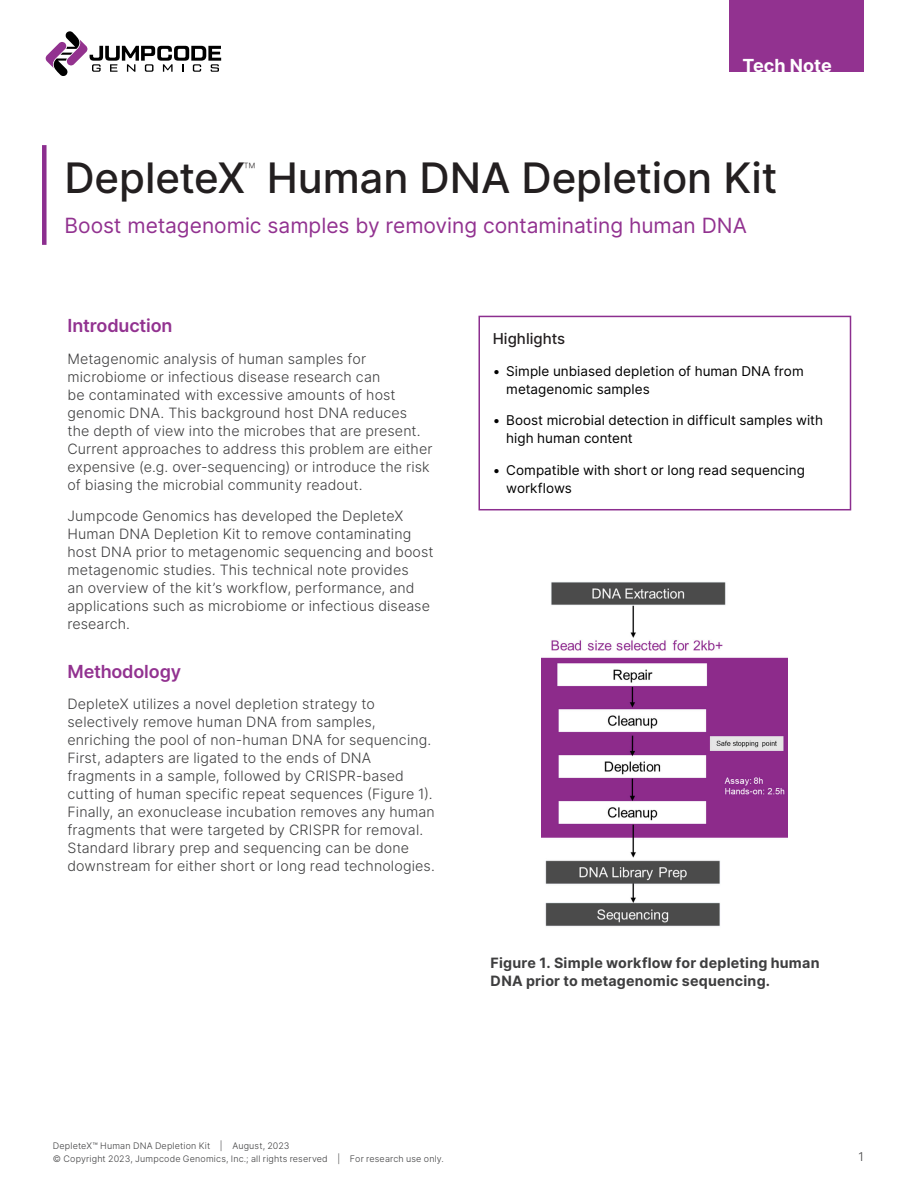
<style>
.page{position:relative;width:918px;height:1188px;background:#fff}
.page>*{position:absolute;margin:0;border:0;box-sizing:border-box;transform-origin:0 0}
.t1{font:500 42px "Inter";letter-spacing:-.005em;color:#231f20}
.t2{font:21px "Inter";color:#923290}
.Heading_1{font:600 18px "Inter";letter-spacing:-.01em;color:#923290}
.t3{font:700 18px "Inter";letter-spacing:-.005em;color:#fff}
.Highlights{font:500 15px "Inter";color:#231f20}
.Body_Text{font:300 14.25px/18px "Inter";letter-spacing:.01em;color:#3e3e3f}
.Body_Text-2{font:700 14.25px/18px "Inter";letter-spacing:.015em;color:#3e3e3f}
.t4{font:13.5px/18px "Inter";letter-spacing:.005em;color:#000}
.t5{font:300 12px "Inter";color:#3e3e3f}
.t6{font:300 9px/13.5px "Inter";letter-spacing:.02em;color:#3e3e3f}
</style>
<div class="page">
<svg style="left:46px;top:31px;width:175px;height:45px"></svg>
<div style="left:729px;top:0;width:135px;height:72px;background:#923290"></div>
<div style="left:42px;top:145px;width:5px;height:100px;background:#8c2e8f"></div>
<div style="left:478px;top:316px;width:373px;height:194px;border:2px solid #8c2e8f"></div>
<img style="left:542px;top:582px;width:246px;height:345px">
<p class="t3" style="left:742px;top:52px;width:91px">Tech Note</p>
<p class="t1" style="left:65px;top:146px;width:714px">DepleteX<sup>™</sup> Human DNA Depletion Kit</p>
<p class="t2" style="left:65px;top:210px;width:684px">Boost metagenomic samples by removing contaminating human DNA</p>
<p class="Heading_1" style="left:68px;top:312px;width:107px">Introduction</p>
<p class="Body_Text" style="left:68px;top:350px;width:367px">Metagenomic analysis of human samples for microbiome or infectious disease research can<br>be contaminated with excessive amounts of host genomic DNA. This background host DNA reduces the depth of view into the microbes that are present.<br>Current approaches to address this problem are either expensive (e.g. over-sequencing) or introduce the risk of biasing the microbial community readout.</p>
<p class="Body_Text" style="left:68px;top:507px;width:368px">Jumpcode Genomics has developed the DepleteX Human DNA Depletion Kit to remove contaminating host DNA prior to metagenomic sequencing and boost metagenomic studies. This technical note provides<br>an overview of the kit’s workflow, performance, and applications such as microbiome or infectious disease research.</p>
<p class="Heading_1" style="left:68px;top:658px;width:115px">Methodology</p>
<p class="Body_Text" style="left:68px;top:695px;width:369px">DepleteX utilizes a novel depletion strategy to selectively remove human DNA from samples, enriching the pool of non-human DNA for sequencing.<br>First, adapters are ligated to the ends of DNA fragments in a sample, followed by CRISPR-based cutting of human specific repeat sequences (Figure 1).<br>Finally, an exonuclease incubation removes any human fragments that were targeted by CRISPR for removal.<br>Standard library prep and sequencing can be done downstream for either short or long read technologies.</p>
<p class="Highlights" style="left:493px;top:328px;width:74px">Highlights</p>
<p class="t4" style="left:506px;top:362px;width:299px;text-indent:-14px">• Simple unbiased depletion of human DNA from metagenomic samples</p>
<p class="t4" style="left:506px;top:411px;width:318px;text-indent:-14px">• Boost microbial detection in difficult samples with high human content</p>
<p class="t4" style="left:506px;top:461px;width:300px;text-indent:-14px">• Compatible with short or long read sequencing workflows</p>
<p class="Body_Text-2" style="left:491px;top:953px;width:330px">Figure 1. Simple workflow for depleting human<br>DNA prior to metagenomic sequencing.</p>
<p class="t6" style="left:53px;top:1139px;width:392px">DepleteX™ Human DNA Depletion Kit | August, 2023<br>© Copyright 2023, Jumpcode Genomics, Inc.; all rights reserved | For research use only.</p>
<p class="t5" style="left:859px;top:1148px;width:7px">1</p>
</div>
